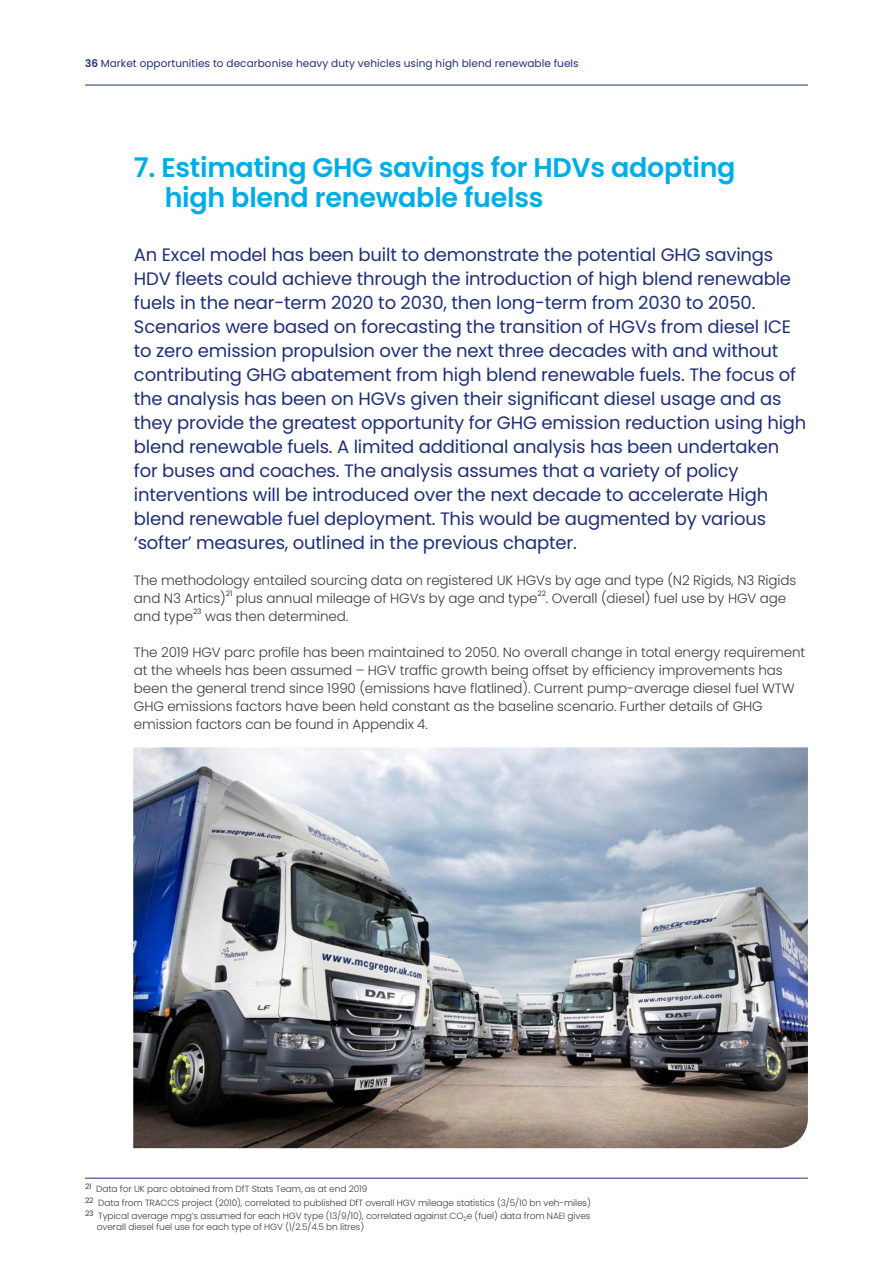
<style>
.page{position:relative;width:893px;height:1263px;background:#fff}
.page>*{position:absolute;margin:0;border:0;box-sizing:border-box;transform-origin:0 0}
.t1{font:600 27px/30px "Poppins";letter-spacing:-.01em;color:#00ade9}
.t2{font:18px/24px "Poppins";letter-spacing:-.01em;color:#1f2f79}
.t3{font:300 13.5px/18px "Poppins";letter-spacing:-.01em;color:#3b3c43}
.t4{font:10.5px "Poppins";letter-spacing:.005em;color:#1f2f79}
.t5{font:300 9px/13.5px "Poppins";letter-spacing:-.01em;color:#3b3c43}
.t6{font:7.5px "Poppins";color:#3b3c43}
.s1{font-weight:600}
</style>
<div class="page">
<hr style="left:85px;top:85px;width:723px;height:1px;background:#1f2f79">
<hr style="left:85px;top:1178px;width:723px;height:1px;background:#1f2f79">
<img style="left:133px;top:747px;width:675px;height:401px">
<p class="t4" style="left:85px;top:58px;width:495px"><span class="s1">36</span> Market opportunities to decarbonise heavy duty vehicles using high blend renewable fuels</p>
<h1 class="t1" style="left:165px;top:153px;width:572px;text-indent:-31px">7. Estimating GHG savings for HDVs adopting high blend renewable fuelss</h1>
<p class="t2" style="left:134px;top:243px;width:674px">An Excel model has been built to demonstrate the potential GHG savings HDV fleets could achieve through the introduction of high blend renewable fuels in the near-term 2020 to 2030, then long-term from 2030 to 2050.<br>Scenarios were based on forecasting the transition of HGVs from diesel ICE to zero emission propulsion over the next three decades with and without contributing GHG abatement from high blend renewable fuels. The focus of the analysis has been on HGVs given their significant diesel usage and as they provide the greatest opportunity for GHG emission reduction using high blend renewable fuels. A limited additional analysis has been undertaken for buses and coaches. The analysis assumes that a variety of policy interventions will be introduced over the next decade to accelerate High blend renewable fuel deployment. This would be augmented by various ‘softer’ measures, outlined in the previous chapter.</p>
<p class="t3" style="left:134px;top:572px;width:664px">The methodology entailed sourcing data on registered UK HGVs by age and type (N2 Rigids, N3 Rigids and N3 Artics)</p>
<p class="t6" style="left:226px;top:589px;width:8px">21</p>
<p class="t6" style="left:537px;top:589px;width:10px">22</p>
<p class="t3" style="left:546px;top:590px;width:242px">. Overall (diesel) fuel use by HGV age</p>
<p class="t3" style="left:236px;top:590px;width:303px">plus annual mileage of HGVs by age and type</p>
<p class="t6" style="left:193px;top:607px;width:10px">23</p>
<p class="t3" style="left:205px;top:608px;width:145px">was then determined.</p>
<p class="t3" style="left:134px;top:644px;width:673px">The 2019 HGV parc profile has been maintained to 2050. No overall change in total energy requirement at the wheels has been assumed – HGV traffic growth being offset by efficiency improvements has been the general trend since 1990 (emissions have flatlined). Current pump-average diesel fuel WTW GHG emissions factors have been held constant as the baseline scenario. Further details of GHG emission factors can be found in Appendix 4.</p>
<p class="t3" style="left:134px;top:608px;width:61px">and type</p>
<p class="t5" style="left:85px;top:1182px;width:507px"><sup>21</sup> Data for UK parc obtained from DfT Stats Team, as at end 2019<br><sup>22</sup> Data from TRACCS project (2010), correlated to published DfT overall HGV mileage statistics (3/5/10 bn veh-miles)<br><sup>23</sup> Typical average mpg’s assumed for each HGV type (13/9/10), correlated against CO<sub>2</sub>e (fuel) data from NAEI gives</p>
<p class="t5" style="left:97px;top:1220px;width:269px">overall diesel fuel use for each type of HGV (1/2.5/4.5 bn litres)</p>
</div>
